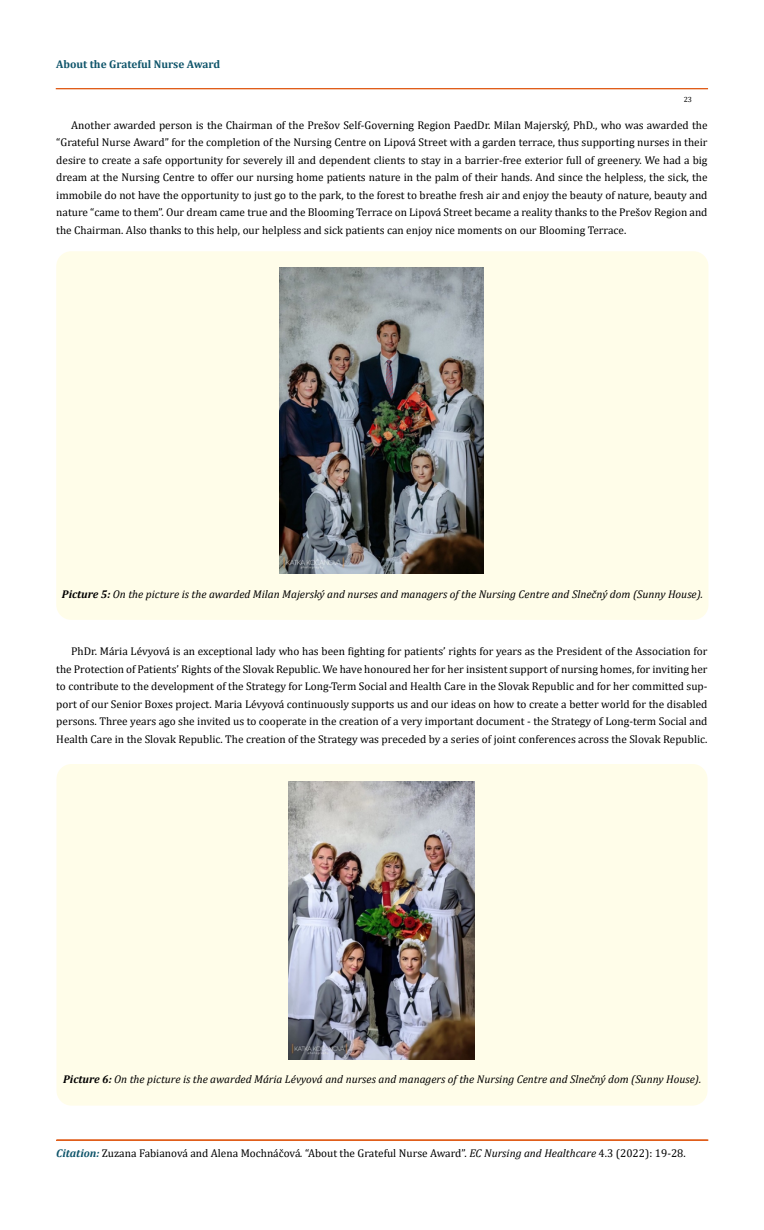
<style>
.page{position:relative;width:764px;height:1230px;background:#fff}
.page>*{position:absolute;margin:0;border:0;box-sizing:border-box;transform-origin:0 0}
.t1{font:11.25px/17.5px "Cambria";color:#000;text-align:justify}
.t2{font:italic 11.25px "Cambria";color:#000}
.t3{font:700 11.25px "Cambria";color:#0e546a}
.t4{font:7.5px "Cambria";color:#000}
.s1{font-weight:700}
.s2{font-weight:700;font-style:italic;color:#0e546a}
.s3{font-style:italic}
</style>
<div class="page">
<hr style="left:56px;top:89px;width:651px;height:1px;background:#e05d1a">
<div style="left:56px;top:88px;width:651px;height:1px;border:1px solid #e05d1a"></div>
<div style="left:56px;top:1140px;width:652px;height:1px;border:1px solid #e05d1a"></div>
<div style="left:56px;top:251px;width:652px;height:369px;background:#fffde9;border-radius:15px"></div>
<img style="left:279px;top:267px;width:205px;height:307px">
<div style="left:56px;top:764px;width:651px;height:342px;background:#fffde9;border-radius:15px"></div>
<img style="left:289px;top:781px;width:185px;height:279px">
<p class="t3" style="left:56px;top:56px;width:165px">About the Grateful Nurse Award</p>
<p class="t4" style="left:684px;top:95px;width:10px">23</p>
<p class="t1" style="left:56px;top:116px;width:653px;text-indent:15px">Another awarded person is the Chairman of the Prešov Self-Governing Region PaedDr. Milan Majerský, PhD., who was awarded the “Grateful Nurse Award” for the completion of the Nursing Centre on Lipová Street with a garden terrace, thus supporting nurses in their desire to create a safe opportunity for severely ill and dependent clients to stay in a barrier-free exterior full of greenery. We had a big dream at the Nursing Centre to offer our nursing home patients nature in the palm of their hands. And since the helpless, the sick, the immobile do not have the opportunity to just go to the park, to the forest to breathe fresh air and enjoy the beauty of nature, beauty and nature “came to them”. Our dream came true and the Blooming Terrace on Lipová Street became a reality thanks to the Prešov Region and the Chairman. Also thanks to this help, our helpless and sick patients can enjoy nice moments on our Blooming Terrace.</p>
<p class="t2" style="left:62px;top:586px;width:643px"><span class="s1">Picture 5:</span> On the picture is the awarded Milan Majerský and nurses and managers of the Nursing Centre and Slnečný dom (Sunny House).</p>
<p class="t1" style="left:56px;top:642px;width:653px;text-indent:15px">PhDr. Mária Lévyová is an exceptional lady who has been fighting for patients’ rights for years as the President of the Association for the Protection of Patients’ Rights of the Slovak Republic. We have honoured her for her insistent support of nursing homes, for inviting her to contribute to the development of the Strategy for Long-Term Social and Health Care in the Slovak Republic and for her committed sup&shy;port of our Senior Boxes project. Maria Lévyová continuously supports us and our ideas on how to create a better world for the disabled persons. Three years ago she invited us to cooperate in the creation of a very important document - the Strategy of Long-term Social and Health Care in the Slovak Republic. The creation of the Strategy was preceded by a series of joint conferences across the Slovak Republic.</p>
<p class="t2" style="left:63px;top:1071px;width:639px"><span class="s1">Picture 6:</span> On the picture is the awarded Mária Lévyová and nurses and managers of the Nursing Centre and Slnečný dom (Sunny House).</p>
<p class="t1" style="left:56px;top:1144px;width:631px"><span class="s2">Citation:</span> Zuzana Fabianová and Alena Mochnáčová<span class="s3">.</span> “About the Grateful Nurse Award”. <span class="s3">EC Nursing and Healthcare</span> 4.3 (2022): 19-28.</p>
</div>
